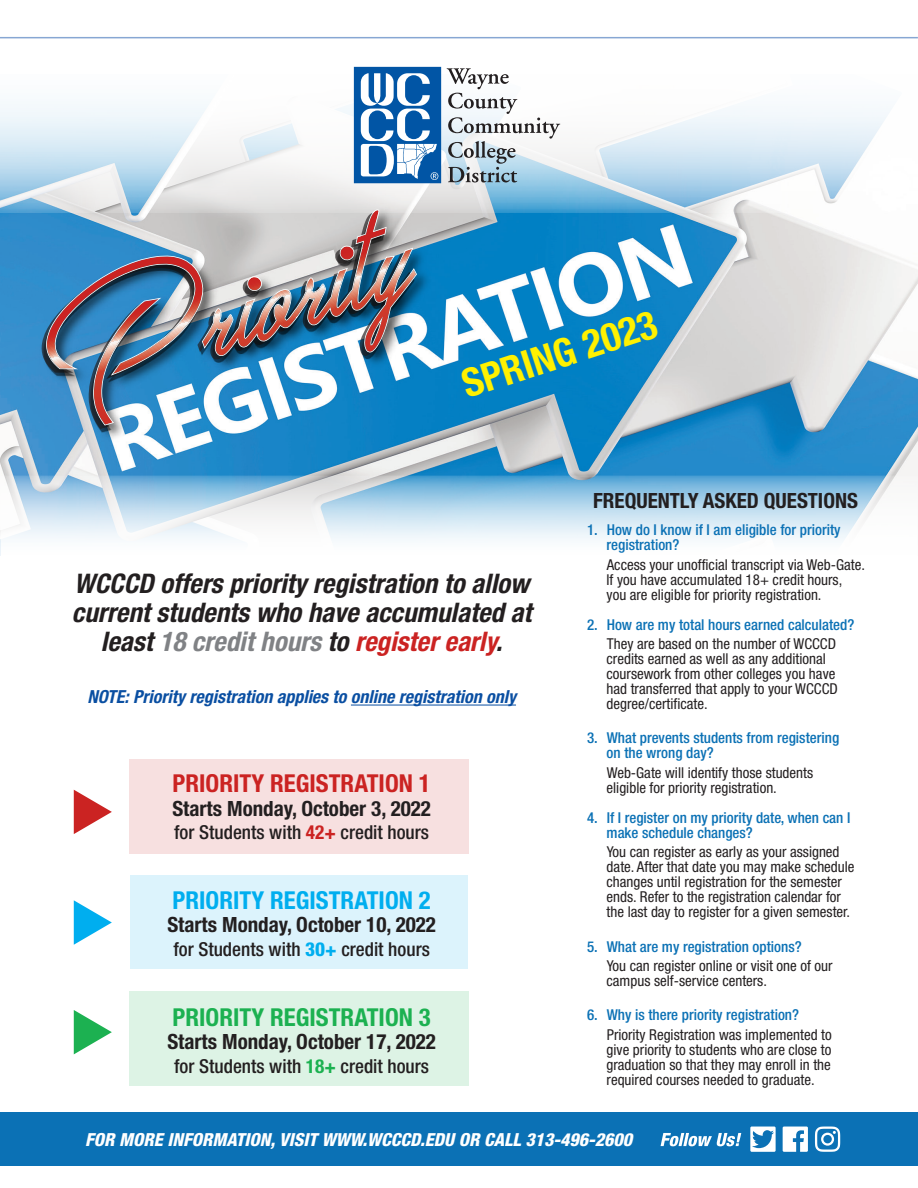
<style>
.page{position:relative;width:918px;height:1188px;background:#fff}
.page>*{position:absolute;margin:0;border:0;box-sizing:border-box;transform-origin:0 0}
.t1{font:700 condensed 39.45px "Helvetica Neue";color:#fff101}
.t2{font:italic 700 condensed 27px/29.1px "Helvetica Neue";color:#231f20;text-align:center}
.t3{font:700 condensed 24.75px "Helvetica Neue";color:#cb2322}
.t4{font:700 condensed 24.75px "Helvetica Neue";color:#00aeef}
.t5{font:700 condensed 24.75px "Helvetica Neue";color:#1cb151}
.t6{font:700 condensed 21px "Helvetica Neue";color:#231f20}
.t7{font:500 condensed 19.2px "Helvetica Neue";color:#231f20}
.t8{font:italic 700 condensed 18px "Helvetica Neue";color:#0a4fa2}
.t9{font:italic 800 condensed 18px "Helvetica Neue";color:#fff}
.t10{font:condensed 15px/15px "Helvetica Neue";color:#231f20}
.t11{font:500 condensed 15px/15px "Helvetica Neue";color:#0b71b5}
.s1{color:#808285}
.s2{color:#cb2322}
.s3{font-weight:700;color:#cb2322}
.s4{font-weight:800;color:#00aeef}
.s5{font-weight:700;color:#1cb151}
</style>
<div class="page">
<img style="left:0;top:212px;width:918px;height:264px">
<svg style="left:0;top:38px;width:918px;height:174px"></svg>
<svg style="left:0;top:476px;width:918px;height:80px"></svg>
<div style="left:129px;top:991px;width:340px;height:94px;background:#ddf3e5"></div>
<div style="left:130px;top:875px;width:338px;height:94px;background:#dcf3fc"></div>
<div style="left:129px;top:760px;width:340px;height:94px;background:#f7e0e0"></div>
<div style="left:354px;top:67px;width:87px;height:116px;background:#0155a5"></div>
<svg style="left:447px;top:68px;width:113px;height:114px"></svg>
<svg style="left:361px;top:73px;width:77px;height:107px"></svg>
<div style="left:0;top:1113px;width:918px;height:53px;background:#0b71b5"></div>
<svg style="left:783px;top:1127px;width:25px;height:25px"></svg>
<svg style="left:750px;top:1127px;width:26px;height:25px"></svg>
<svg style="left:815px;top:1127px;width:25px;height:25px"></svg>
<svg style="left:661px;top:1133px;width:80px;height:13px"></svg>
<img style="left:39px;top:203px;width:397px;height:242px">
<svg style="left:47px;top:256px;width:239px;height:169px;background:#648daf"></svg>
<svg style="left:202px;top:209px;width:211px;height:140px;background:#9c999f"></svg>
<hr style="left:0;top:37px;width:918px;height:1px;background:#87a7d3">
<hr style="left:351px;top:705px;width:165px;height:1px;background:#0a4fa2">
<p class="t1" style="left:456px;top:363px;width:204px;rotate:-18deg">SPRING 2023</p>
<p class="t2" style="left:72px;top:571px;width:464px">WCCCD offers priority registration to allow current students who have accumulated at least <span class="s1">18 credit hours</span> to <span class="s2">registerearly</span>.</p>
<p class="t8" style="left:87px;top:690px;width:430px">NOTE:Priority registration applies to online registration only</p>
<p class="t3" style="left:173px;top:769px;width:260px">PRIORITY REGISTRATION 1</p>
<p class="t6" style="left:172px;top:796px;width:260px">Starts Monday, October 3, 2022</p>
<p class="t7" style="left:174px;top:825px;width:256px">for Students with <span class="s3">42+</span> credit hours</p>
<p class="t4" style="left:173px;top:886px;width:260px">PRIORITY REGISTRATION 2</p>
<p class="t6" style="left:167px;top:913px;width:270px">Starts Monday, October 10, 2022</p>
<p class="t7" style="left:173px;top:942px;width:258px">for Students with <span class="s4">30+</span> credit hours</p>
<p class="t5" style="left:173px;top:1003px;width:260px">PRIORITY REGISTRATION 3</p>
<p class="t6" style="left:167px;top:1030px;width:270px">Starts Monday, October 17, 2022</p>
<p class="t7" style="left:174px;top:1059px;width:256px">for Students with <span class="s5">18+</span> credit hours</p>
<p class="t6" style="left:593px;top:488px;width:266px">FREQUENTLY ASKED QUESTIONS</p>
<p class="t11" style="left:607px;top:524px;width:236px;text-indent:-20px">1. How do I know if I am eligible for priority registration?</p>
<p class="t10" style="left:607px;top:558px;width:260px">Access your unofficial transcript via Web-Gate.<br>If you have accumulated 18+ credit hours, you are eligible for priority registration.</p>
<p class="t11" style="left:587px;top:618px;width:269px">2. How are my total hours earned calculated?</p>
<p class="t10" style="left:607px;top:638px;width:233px">They are based on the number of WCCCD credits earned as well as any additional coursework from other colleges you have had transferred that apply to your WCCCD degree/certificate.</p>
<p class="t11" style="left:607px;top:732px;width:234px;text-indent:-20px">3. What prevents students from registering on the wrong day?</p>
<p class="t10" style="left:607px;top:766px;width:208px">Web-Gate will identify those students eligible for priority registration.</p>
<p class="t11" style="left:607px;top:811px;width:245px;text-indent:-20px">4. If I register on my priority date, when can I make schedule changes?</p>
<p class="t10" style="left:607px;top:846px;width:249px">You can register as early as your assigned date. After that date you may make schedule changes until registration for the semester ends. Refer to the registration calendar for the last day to register for a given semester.</p>
<p class="t11" style="left:587px;top:940px;width:216px">5. What are my registration options?</p>
<p class="t10" style="left:607px;top:959px;width:228px">You can register online or visit one of our campus self-service centers.</p>
<p class="t11" style="left:587px;top:1009px;width:214px">6. Why is there priority registration?</p>
<p class="t10" style="left:607px;top:1028px;width:227px;text-align:justify">Priority Registration was implemented to give priority to students who are close to graduation so that they may enroll in the required courses needed to graduate.</p>
<p class="t9" style="left:85px;top:1133px;width:552px">FOR MORE INFORMATION,VISIT WWW.WCCCD.EDU OR CALL 313-496-2600</p>
</div>
